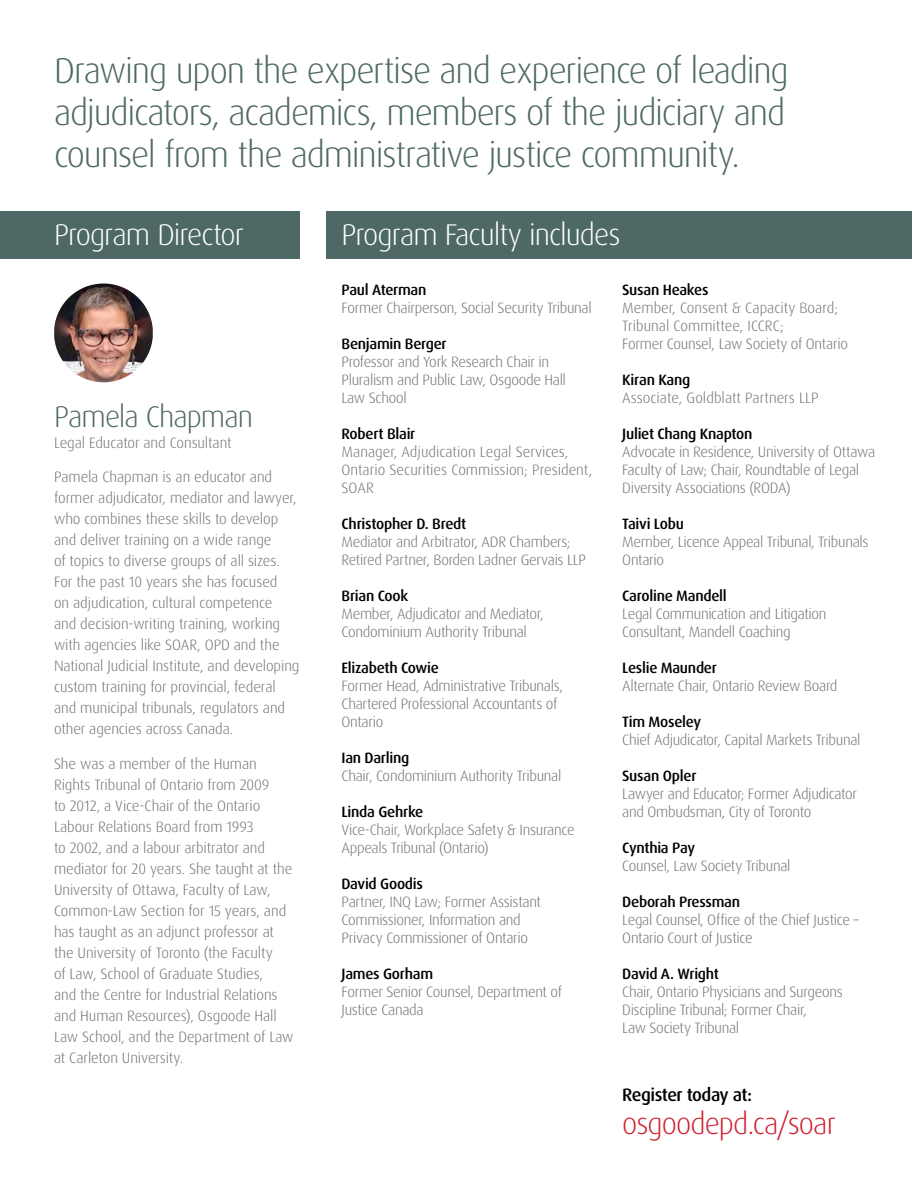
<style>
.page{position:relative;width:912px;height:1188px;background:#fff}
.page>*{position:absolute;margin:0;border:0;box-sizing:border-box;transform-origin:0 0}
.t1{font:300 36px/42px "Dax Pro";letter-spacing:-.035em;color:#4e6965;text-align:justify}
.t2{font:300 30px "Dax Pro";letter-spacing:-.03em;color:#fff}
.t3{font:300 30px "Dax Pro";letter-spacing:-.03em;color:#d0202e}
.t4{font:300 30px "Dax Pro";letter-spacing:-.03em;color:#4e6965}
.t5{font:500 18px "Dax Pro";letter-spacing:-.03em;color:#000}
.t6{font:300 15px/21px "Dax Pro";letter-spacing:-.015em;color:#6d6e71}
.t7{font:500 15px "Dax Pro";letter-spacing:-.02em;color:#000}
</style>
<div class="page">
<div style="left:0;top:212px;width:299px;height:47px;background:#4e6965"></div>
<div style="left:326px;top:212px;width:585px;height:47px;background:#4e6965"></div>
<img style="left:54px;top:284px;width:99px;height:98px;border-radius:47px">
<h1 class="t1" style="left:54px;top:49px;width:736px">Drawing upon the expertise and experience of leading adjudicators, academics, members of the judiciary and counsel from the administrative justice community.</h1>
<h2 class="t2" style="left:54px;top:216px;width:191px">Program Director</h2>
<h2 class="t2" style="left:341px;top:216px;width:280px">Program Faculty includes</h2>
<h2 class="t4" style="left:54px;top:397px;width:200px">Pamela Chapman</h2>
<p class="t6" style="left:54px;top:432px;width:179px">Legal Educator and Consultant</p>
<p class="t6" style="left:54px;top:466px;width:247px">Pamela Chapman is an educator and former adjudicator, mediator and lawyer, who combines these skills to develop and deliver training on a wide range<br>of topics to diverse groups of all sizes.<br>For the past 10 years she has focused<br>on adjudication, cultural competence<br>and decision‑writing training, working with agencies like SOAR, OPD and the National Judicial Institute, and developing custom training for provincial, federal and municipal tribunals, regulators and other agencies across Canada.</p>
<p class="t6" style="left:54px;top:753px;width:241px">She was a member of the Human Rights Tribunal of Ontario from 2009<br>to 2012, a Vice‑Chair of the Ontario Labour Relations Board from 1993<br>to 2002, and a labour arbitrator and mediator for 20 years. She taught at the University of Ottawa, Faculty of Law, Common‑Law Section for 15 years, and has taught as an adjunct professor at the University of Toronto (the Faculty<br>of Law, School of Graduate Studies,<br>and the Centre for Industrial Relations and Human Resources), Osgoode Hall Law School, and the Department of Law at Carleton University.</p>
<p class="t7" style="left:341px;top:280px;width:86px">Paul Aterman</p>
<p class="t6" style="left:341px;top:298px;width:252px">Former Chairperson, Social Security Tribunal</p>
<p class="t7" style="left:341px;top:334px;width:107px">Benjamin Berger</p>
<p class="t6" style="left:341px;top:353px;width:226px;line-height:18px">Professor and York Research Chair in<br>Pluralism and Public Law, Osgoode Hall<br>Law School</p>
<p class="t7" style="left:341px;top:424px;width:75px">Robert Blair</p>
<p class="t6" style="left:341px;top:443px;width:252px;line-height:18px">Manager, Adjudication Legal Services,<br>Ontario Securities Commission; President,<br>SOAR</p>
<p class="t7" style="left:341px;top:514px;width:126px">Christopher D. Bredt</p>
<p class="t6" style="left:341px;top:533px;width:246px;line-height:18px">Mediator and Arbitrator, ADR Chambers;<br>Retired Partner, Borden Ladner Gervais LLP</p>
<p class="t7" style="left:341px;top:586px;width:68px">Brian Cook</p>
<p class="t6" style="left:341px;top:605px;width:204px;line-height:18px">Member, Adjudicator and Mediator,<br>Condominium Authority Tribunal</p>
<p class="t7" style="left:341px;top:658px;width:99px">Elizabeth Cowie</p>
<p class="t6" style="left:341px;top:677px;width:223px;line-height:18px">Former Head, Administrative Tribunals,<br>Chartered Professional Accountants of<br>Ontario</p>
<p class="t7" style="left:341px;top:748px;width:69px">Ian Darling</p>
<p class="t6" style="left:341px;top:766px;width:221px">Chair, Condominium Authority Tribunal</p>
<p class="t7" style="left:341px;top:802px;width:83px">Linda Gehrke</p>
<p class="t6" style="left:341px;top:821px;width:234px;line-height:18px">Vice-Chair, Workplace Safety &amp; Insurance<br>Appeals Tribunal (Ontario)</p>
<p class="t7" style="left:341px;top:874px;width:83px">David Goodis</p>
<p class="t6" style="left:341px;top:893px;width:201px;line-height:18px">Partner, INQ Law; Former Assistant<br>Commissioner, Information and<br>Privacy Commissioner of Ontario</p>
<p class="t7" style="left:341px;top:964px;width:93px">James Gorham</p>
<p class="t6" style="left:341px;top:983px;width:222px;line-height:18px">Former Senior Counsel, Department of<br>Justice Canada</p>
<p class="t7" style="left:622px;top:280px;width:88px">Susan Heakes</p>
<p class="t6" style="left:622px;top:299px;width:227px;line-height:18px">Member, Consent &amp; Capacity Board;<br>Tribunal Committee, ICCRC;<br>Former Counsel, Law Society of Ontario</p>
<p class="t7" style="left:622px;top:370px;width:70px">Kiran Kang</p>
<p class="t6" style="left:622px;top:388px;width:198px">Associate, Goldblatt Partners LLP</p>
<p class="t7" style="left:622px;top:424px;width:132px">Juliet Chang Knapton</p>
<p class="t6" style="left:622px;top:443px;width:254px;line-height:18px">Advocate in Residence, University of Ottawa<br>Faculty of Law; Chair, Roundtable of Legal<br>Diversity Associations (RODA)</p>
<p class="t7" style="left:622px;top:514px;width:63px">Taivi Lobu</p>
<p class="t6" style="left:622px;top:533px;width:248px;line-height:18px">Member, Licence Appeal Tribunal, Tribunals<br>Ontario</p>
<p class="t7" style="left:622px;top:586px;width:106px">Caroline Mandell</p>
<p class="t6" style="left:622px;top:605px;width:206px;line-height:18px">Legal Communication and Litigation<br>Consultant, Mandell Coaching</p>
<p class="t7" style="left:622px;top:658px;width:96px">Leslie Maunder</p>
<p class="t6" style="left:622px;top:676px;width:217px">Alternate Chair, Ontario Review Board</p>
<p class="t7" style="left:622px;top:712px;width:80px">Tim Moseley</p>
<p class="t6" style="left:622px;top:730px;width:240px">Chief Adjudicator, Capital Markets Tribunal</p>
<p class="t7" style="left:622px;top:766px;width:76px">Susan Opler</p>
<p class="t6" style="left:622px;top:785px;width:236px;line-height:18px">Lawyer and Educator; Former Adjudicator and Ombudsman, City of Toronto</p>
<p class="t7" style="left:622px;top:838px;width:74px">Cynthia Pay</p>
<p class="t6" style="left:622px;top:856px;width:170px">Counsel, Law Society Tribunal</p>
<p class="t7" style="left:622px;top:892px;width:119px">Deborah Pressman</p>
<p class="t6" style="left:622px;top:911px;width:238px;line-height:18px">Legal Counsel, Office of the Chief Justice –<br>Ontario Court of Justice</p>
<p class="t7" style="left:622px;top:964px;width:98px">David A. Wright</p>
<p class="t6" style="left:622px;top:983px;width:222px;line-height:18px">Chair, Ontario Physicians and Surgeons<br>Discipline Tribunal; Former Chair,<br>Law Society Tribunal</p>
<p class="t5" style="left:622px;top:1083px;width:131px">Register today at:</p>
<h2 class="t3" style="left:622px;top:1104px;width:215px">osgoodepd.ca/soar</h2>
</div>
